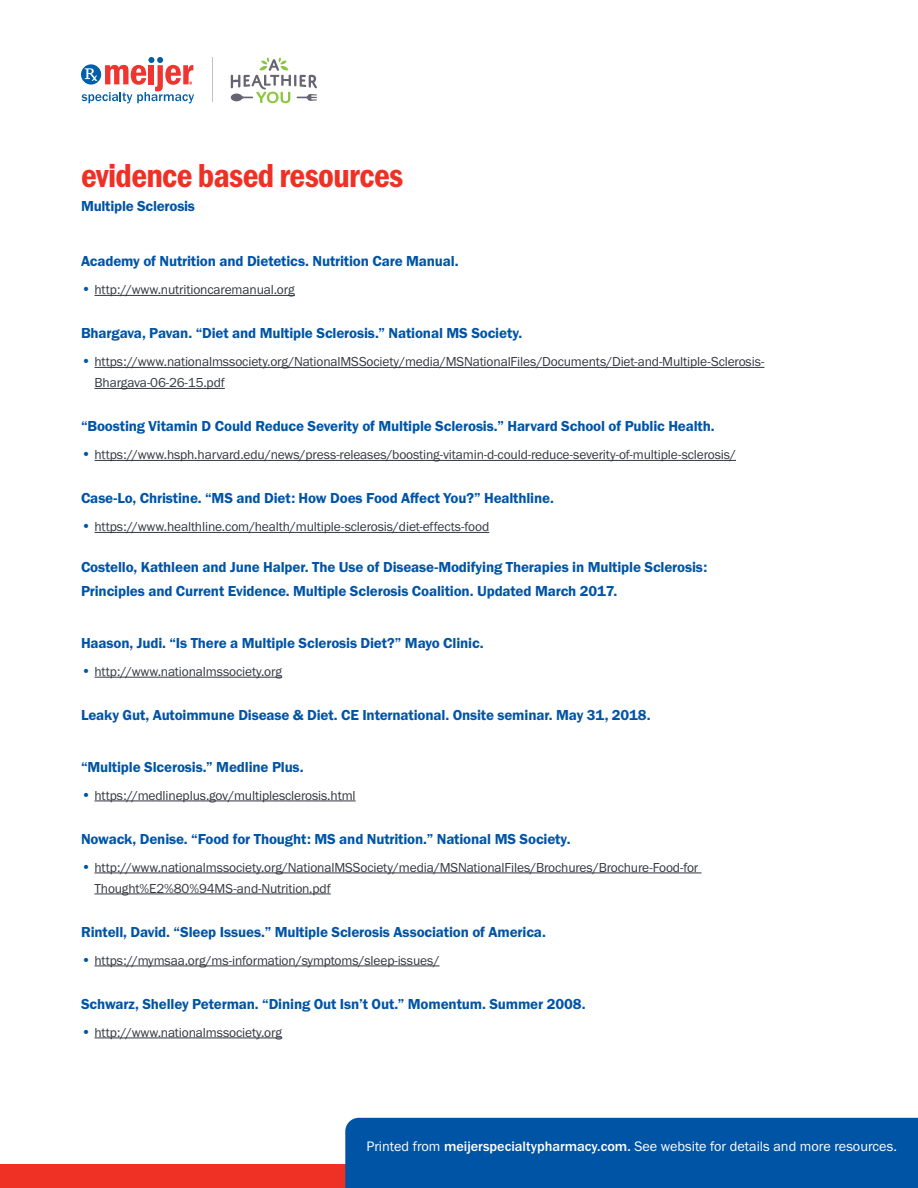
<style>
.page{position:relative;width:918px;height:1188px;background:#fff}
.page>*{position:absolute;margin:0;border:0;box-sizing:border-box;transform-origin:0 0}
.t1{font:34.5px "Franklin Gothic URW Con Dem";letter-spacing:-.02em;color:#ee3124}
.t2{font:15px/24px "Franklin Gothic URW Dem";letter-spacing:-.01em;color:#0054a6}
.t3{font:14.25px "Franklin Gothic URW Boo";color:#fff}
.t4{font:13.5px/21px "Franklin Gothic URW Boo";letter-spacing:-.01em;color:#343741}
.s1{font-size:15px;color:#0054a6}
.s2{font-family:"Franklin Gothic URW";font-weight:500}
</style>
<div class="page">
<hr style="left:212px;top:57px;width:1px;height:44px;background:#bfc2c4">
<svg style="left:82px;top:57px;width:112px;height:46px"></svg>
<svg style="left:231px;top:57px;width:86px;height:46px"></svg>
<div style="left:0;top:1164px;width:918px;height:24px;background:#ee3124"></div>
<div style="left:345px;top:1118px;width:573px;height:70px;background:#0054a6"></div>
<hr style="left:94px;top:295px;width:201px;height:1px;background:#343741">
<hr style="left:94px;top:367px;width:670px;height:1px;background:#343741">
<hr style="left:94px;top:388px;width:131px;height:1px;background:#343741">
<hr style="left:94px;top:460px;width:642px;height:1px;background:#343741">
<hr style="left:94px;top:532px;width:395px;height:1px;background:#343741">
<hr style="left:94px;top:677px;width:188px;height:1px;background:#343741">
<hr style="left:94px;top:800px;width:262px;height:1px;background:#343741">
<hr style="left:94px;top:872px;width:608px;height:1px;background:#343741">
<hr style="left:94px;top:893px;width:237px;height:1px;background:#343741">
<hr style="left:94px;top:965px;width:346px;height:1px;background:#343741">
<hr style="left:94px;top:1037px;width:188px;height:1px;background:#343741">
<p class="t1" style="left:81px;top:153px;width:324px">evidence based resources</p>
<p class="t2" style="left:81px;top:194px;width:116px">Multiple Sclerosis</p>
<p class="t2" style="left:81px;top:249px;width:379px">Academy of Nutrition and Dietetics. Nutrition Care Manual.</p>
<p class="t4" style="left:81px;top:279px;width:215px"><span class="s1">•</span> http://www.nutritioncaremanual.org</p>
<p class="t2" style="left:81px;top:321px;width:443px">Bhargava, Pavan. “Diet and Multiple Sclerosis.” National MS Society.</p>
<p class="t4" style="left:94px;top:351px;width:671px;text-indent:-14px"><span class="s1">•</span> https://www.nationalmssociety.org/NationalMSSociety/media/MSNationalFiles/Documents/Diet-and-Multiple-Sclerosis-<br>Bhargava-06-26-15.pdf</p>
<p class="t2" style="left:81px;top:414px;width:635px">“Boosting Vitamin D Could Reduce Severity of Multiple Sclerosis.” Harvard School of Public Health.</p>
<p class="t4" style="left:81px;top:444px;width:657px"><span class="s1">•</span> https://www.hsph.harvard.edu/news/press-releases/boosting-vitamin-d-could-reduce-severity-of-multiple-sclerosis/</p>
<p class="t2" style="left:81px;top:486px;width:474px">Case-Lo, Christine. “MS and Diet: How Does Food Afect You?” Healthline.</p>
<p class="t4" style="left:81px;top:516px;width:410px"><span class="s1">•</span> https://www.healthline.com/health/multiple-sclerosis/diet-effects-food</p>
<p class="t2" style="left:81px;top:555px;width:628px">Costello, Kathleen and June Halper. The Use of Disease-Modifying Therapies in Multiple Sclerosis:<br>Principles and Current Evidence. Multiple Sclerosis Coalition. Updated March 2017.</p>
<p class="t2" style="left:81px;top:631px;width:404px">Haason, Judi. “Is There a Multiple Sclerosis Diet?” Mayo Clinic.</p>
<p class="t4" style="left:81px;top:661px;width:203px"><span class="s1">•</span> http://www.nationalmssociety.org</p>
<p class="t2" style="left:81px;top:703px;width:571px">Leaky Gut, Autoimmune Disease &amp; Diet. CE International. Onsite seminar. May 31, 2018.</p>
<p class="t2" style="left:81px;top:755px;width:224px">“Multiple Slcerosis.” Medline Plus.</p>
<p class="t4" style="left:81px;top:784px;width:276px"><span class="s1">•</span> https://medlineplus.gov/multiplesclerosis.html</p>
<p class="t2" style="left:81px;top:827px;width:491px">Nowack, Denise. “Food for Thought: MS and Nutrition.” National MS Society.</p>
<p class="t4" style="left:94px;top:856px;width:605px;text-indent:-14px"><span class="s1">•</span> http://www.nationalmssociety.org/NationalMSSociety/media/MSNationalFiles/Brochures/Brochure-Food-for<br>Thought%E2%80%94MS-and-Nutrition.pdf</p>
<p class="t2" style="left:81px;top:920px;width:466px">Rintell, David. “Sleep Issues.” Multiple Sclerosis Association of America.</p>
<p class="t4" style="left:81px;top:949px;width:360px"><span class="s1">•</span> https://mymsaa.org/ms-information/symptoms/sleep-issues/</p>
<p class="t2" style="left:81px;top:992px;width:506px">Schwarz, Shelley Peterman. “Dining Out Isn’t Out.” Momentum. Summer 2008.</p>
<p class="t4" style="left:81px;top:1021px;width:203px"><span class="s1">•</span> http://www.nationalmssociety.org</p>
<p class="t3" style="left:366px;top:1137px;width:532px">Printed from <span class="s2">meijerspecialtypharmacy.com.</span> See website for details and more resources.</p>
</div>
